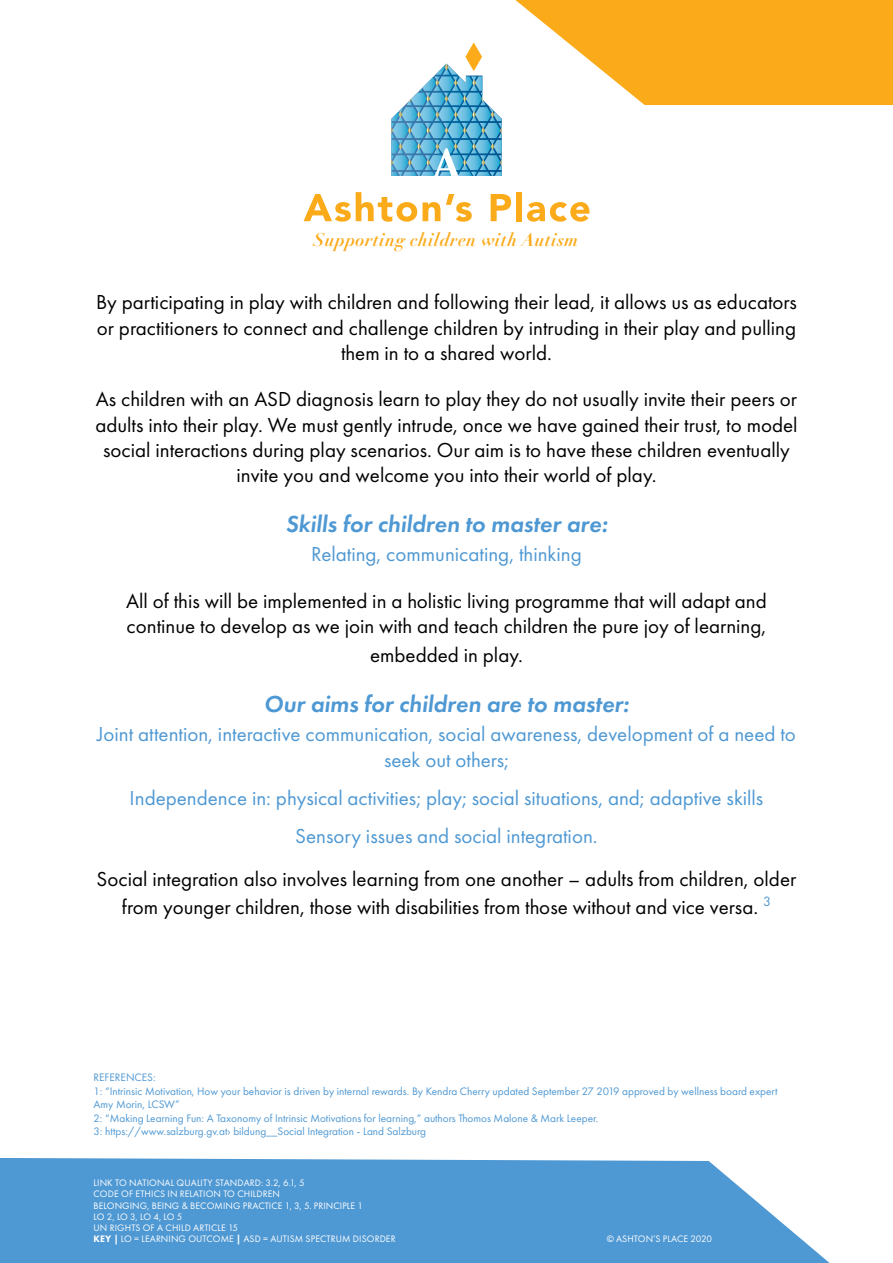
<style>
.page{position:relative;width:893px;height:1263px;background:#fff}
.page>*{position:absolute;margin:0;border:0;box-sizing:border-box;transform-origin:0 0}
.t1{font:italic 600 24px "Futura PT";color:#4e98d3}
.t2{font:21px/25.2px "Futura PT";color:#000;text-align:center}
.t3{font:21px/25.2px "Futura PT";color:#4e98d3;text-align:center}
.t4{font:italic 700 18.15px "Didot LT Pro";letter-spacing:.02em;color:#fbaa19}
.t5{font:11.25px/13.5px "Futura PT";color:#4e98d3}
.t6{font:9.75px "Futura PT";letter-spacing:.01em;color:#fff}
.s1{font-weight:800}
</style>
<div class="page">
<svg style="left:0;top:1158px;width:830px;height:105px;fill:#4e98d3"></svg>
<svg style="left:515px;top:0;width:378px;height:105px"></svg>
<svg style="left:391px;top:42px;width:111px;height:134px"></svg>
<svg style="left:303px;top:192px;width:137px;height:30px"></svg>
<svg style="left:446px;top:194px;width:26px;height:28px"></svg>
<svg style="left:491px;top:194px;width:20px;height:27px"></svg>
<div style="left:516px;top:192px;width:6px;height:29px;background:#fbaa19"></div>
<svg style="left:527px;top:202px;width:62px;height:20px"></svg>
<p class="t4" style="left:313px;top:228px;width:267px">Supporting children with Autism</p>
<p class="t2" style="left:96px;top:290px;width:702px">By participating in play with children and following their lead, it allows us as educators or practitioners to connect and challenge children by intruding in their play and pulling them in to a shared world.</p>
<p class="t2" style="left:95px;top:387px;width:704px">As children with an ASD diagnosis learn to play they do not usually invite their peers or adults into their play. We must gently intrude, once we have gained their trust, to model social interactions during play scenarios. Our aim is to have these children eventually invite you and welcome you into their world of play.</p>
<p class="t1" style="left:285px;top:508px;width:324px">Skills for children to master are:</p>
<p class="t3" style="left:311px;top:542px;width:272px">Relating, communicating, thinking</p>
<p class="t2" style="left:126px;top:588px;width:642px;text-align:left">All of this will be implemented in a holistic living programme that will adapt and continue to develop as we join with and teach children the pure joy of learning,</p>
<p class="t2" style="left:370px;top:642px;width:154px">embedded in play.</p>
<p class="t1" style="left:264px;top:688px;width:367px">Our aims for children are to master:</p>
<p class="t3" style="left:97px;top:722px;width:700px">Joint attention, interactive communication, social awareness, development of a need to seek out others;</p>
<p class="t3" style="left:130px;top:785px;width:635px">Independence in: physical activities; play; social situations, and; adaptive skills</p>
<p class="t3" style="left:295px;top:823px;width:304px">Sensory issues and social integration.</p>
<p class="t2" style="left:97px;top:864px;width:701px;line-height:28.8px">Social integration also involves learning from one another – adults from children, older from younger children, those with disabilities from those without and vice versa. <sup>3</sup></p>
<p class="t5" style="left:94px;top:1071px;width:685px">REFERENCES:<br>1: “Intrinsic Motivation, How your behavior is driven by internal rewards. By Kendra Cherry updated September 27 2019 approved by wellness board expert<br>Amy Morin, LCSW”</p>
<p class="t5" style="left:94px;top:1111px;width:506px">2: “Making Learning Fun: A Taxonomy of Intrinsic Motivations for learning,” authors Thomos Malone &amp; Mark Leeper.</p>
<p class="t5" style="left:94px;top:1125px;width:334px">3: https://www.salzburg.gv.at› bildung__Social Integration - Land Salzburg</p>
<p class="t6" style="left:94px;top:1177px;width:212px">LINK TO NATIONAL QUALITY STANDARD: 3.2, 6.1, 5</p>
<p class="t6" style="left:94px;top:1188px;width:188px">CODE OF ETHICS IN RELATION TO CHILDREN</p>
<p class="t6" style="left:94px;top:1199px;width:271px">BELONGING, BEING &amp; BECOMING PRACTICE 1, 3, 5. PRINCIPLE 1</p>
<p class="t6" style="left:94px;top:1211px;width:90px">LO 2, LO 3, LO 4, LO 5</p>
<p class="t6" style="left:94px;top:1222px;width:146px">UN RIGHTS OF A CHILD ARTICLE 15</p>
<p class="t6" style="left:94px;top:1233px;width:304px"><span class="s1">KEY |</span> LO = LEARNING OUTCOME <span class="s1">|</span> ASD = AUTISM SPECTRUM DISORDER</p>
<p class="t6" style="left:607px;top:1233px;width:107px">© ASHTON’S PLACE 2020</p>
</div>
